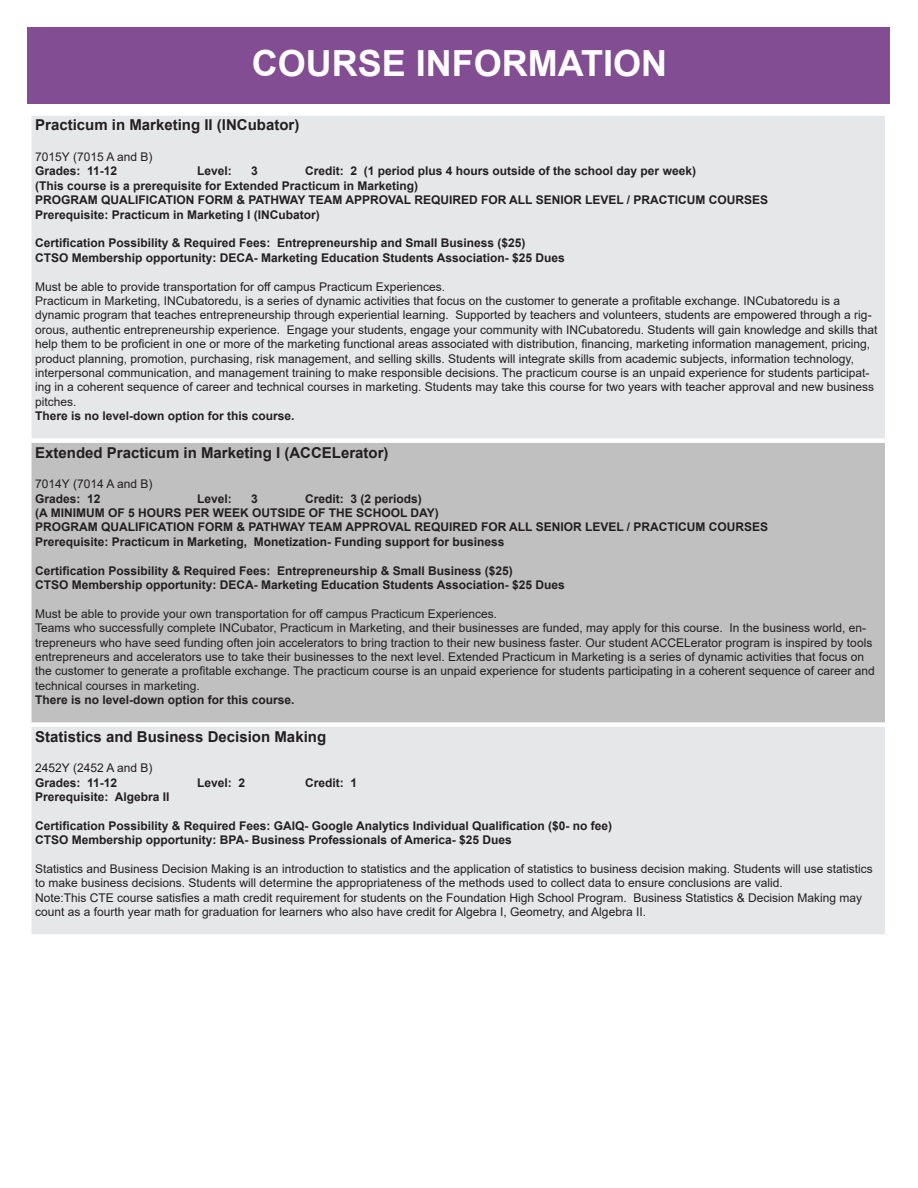
<style>
.page{position:relative;width:918px;height:1188px;background:#fff}
.page>*{position:absolute;margin:0;border:0;box-sizing:border-box;transform-origin:0 0}
.t1{font:700 36px "Arial";color:#fff}
.t2{font:700 15px "Arial";color:#231f20}
.t3{font:12px/14.4px "Arial";color:#231f20}
.t4{font:700 12px "Arial";color:#231f20}
</style>
<div class="page">
<div style="left:28px;top:28px;width:862px;height:76px;background:#824d93"></div>
<div style="left:32px;top:116px;width:853px;height:818px;background:#e6e7e9"></div>
<div style="left:29px;top:441px;width:858px;height:284px;background:#c0c0c0"></div>
<div style="left:27px;top:438px;width:863px;height:5px;background:#fff"></div>
<div style="left:27px;top:443px;width:5px;height:279px;background:#fff"></div>
<div style="left:885px;top:443px;width:5px;height:279px;background:#fff"></div>
<div style="left:27px;top:722px;width:863px;height:5px;background:#fff"></div>
<p class="t1" style="left:252px;top:38px;width:417px">COURSE INFORMATION</p>
<p class="t2" style="left:35px;top:115px;width:266px">Practicum in Marketing II (INCubator)</p>
<p class="t3" style="left:35px;top:150px;width:119px">7015Y (7015 A and B)</p>
<p class="t4" style="left:35px;top:163px;width:84px">Grades: 11-12</p>
<p class="t4" style="left:197px;top:163px;width:36px">Level:</p>
<p class="t4" style="left:251px;top:163px;width:8px">3</p>
<p class="t4" style="left:305px;top:163px;width:392px">Credit: 2 (1 period plus 4 hours outside of the school day per week)</p>
<p class="t4" style="left:35px;top:177px;width:384px">(This course is a prerequisite for Extended Practicum in Marketing)</p>
<p class="t4" style="left:35px;top:192px;width:734px">PROGRAM QUALIFICATION FORM &amp; PATHWAY TEAM APPROVAL REQUIRED FOR ALL SENIOR LEVEL / PRACTICUM COURSES</p>
<p class="t4" style="left:35px;top:206px;width:286px">Prerequisite: Practicum in Marketing I (INCubator)</p>
<p class="t4" style="left:35px;top:235px;width:492px">Certification Possibility &amp; Required Fees: Entrepreneurship and Small Business ($25)</p>
<p class="t4" style="left:35px;top:249px;width:531px">CTSO Membership opportunity: DECA- Marketing Education Students Association- $25 Dues</p>
<p class="t3" style="left:35px;top:279px;width:411px">Must be able to provide transportation for off campus Practicum Experiences.</p>
<p class="t3" style="left:35px;top:294px;width:844px">Practicum in Marketing, INCubatoredu, is a series of dynamic activities that focus on the customer to generate a profitable exchange. INCubatoredu is a dynamic program that teaches entrepreneurship through experiential learning. Supported by teachers and volunteers, students are empowered through a rig&shy;orous, authentic entrepreneurship experience. Engage your students, engage your community with INCubatoredu. Students will gain knowledge and skills that help them to be proficient in one or more of the marketing functional areas associated with distribution, financing, marketing information management, pricing, product planning, promotion, purchasing, risk management, and selling skills. Students will integrate skills from academic subjects, information technology, interpersonal communication, and management training to make responsible decisions. The practicum course is an unpaid experience for students participat&shy;ing in a coherent sequence of career and technical courses in marketing. Students may take this course for two years with teacher approval and new business pitches.</p>
<p class="t4" style="left:35px;top:408px;width:261px">There is no level-down option for this course.</p>
<p class="t2" style="left:35px;top:442px;width:355px">Extended Practicum in Marketing I (ACCELerator)</p>
<p class="t3" style="left:35px;top:477px;width:119px">7014Y (7014 A and B)</p>
<p class="t4" style="left:35px;top:490px;width:67px">Grades: 12</p>
<p class="t4" style="left:197px;top:490px;width:36px">Level:</p>
<p class="t4" style="left:251px;top:490px;width:8px">3</p>
<p class="t4" style="left:305px;top:490px;width:118px">Credit: 3 (2 periods)</p>
<p class="t4" style="left:35px;top:504px;width:405px">(A MINIMUM OF 5 HOURS PER WEEK OUTSIDE OF THE SCHOOL DAY)</p>
<p class="t4" style="left:35px;top:519px;width:734px">PROGRAM QUALIFICATION FORM &amp; PATHWAY TEAM APPROVAL REQUIRED FOR ALL SENIOR LEVEL / PRACTICUM COURSES</p>
<p class="t4" style="left:35px;top:533px;width:471px">Prerequisite: Practicum in Marketing, Monetization- Funding support for business</p>
<p class="t4" style="left:35px;top:562px;width:479px">Certification Possibility &amp; Required Fees: Entrepreneurship &amp; Small Business ($25)</p>
<p class="t4" style="left:35px;top:576px;width:531px">CTSO Membership opportunity: DECA- Marketing Education Students Association- $25 Dues</p>
<p class="t3" style="left:35px;top:606px;width:463px">Must be able to provide your own transportation for off campus Practicum Experiences.</p>
<p class="t3" style="left:35px;top:621px;width:841px">Teams who successfully complete INCubator, Practicum in Marketing, and their businesses are funded, may apply for this course. In the business world, en&shy;trepreneurs who have seed funding often join accelerators to bring traction to their new business faster. Our student ACCELerator program is inspired by tools entrepreneurs and accelerators use to take their businesses to the next level. Extended Practicum in Marketing is a series of dynamic activities that focus on the customer to generate a profitable exchange. The practicum course is an unpaid experience for students participating in a coherent sequence of career and technical courses in marketing.</p>
<p class="t4" style="left:35px;top:692px;width:261px">There is no level-down option for this course.</p>
<p class="t2" style="left:35px;top:726px;width:292px">Statistics and Business Decision Making</p>
<p class="t3" style="left:35px;top:761px;width:119px">2452Y (2452 A and B)</p>
<p class="t4" style="left:35px;top:774px;width:84px">Grades: 11-12</p>
<p class="t4" style="left:197px;top:774px;width:50px">Level: 2</p>
<p class="t4" style="left:305px;top:774px;width:54px">Credit: 1</p>
<p class="t4" style="left:35px;top:788px;width:136px">Prerequisite: Algebra II</p>
<p class="t4" style="left:35px;top:817px;width:579px">Certification Possibility &amp; Required Fees: GAIQ- Google Analytics Individual Qualification ($0- no fee)</p>
<p class="t4" style="left:35px;top:831px;width:478px">CTSO Membership opportunity: BPA- Business Professionals of America- $25 Dues</p>
<p class="t3" style="left:35px;top:861px;width:839px">Statistics and Business Decision Making is an introduction to statistics and the application of statistics to business decision making. Students will use statistics to make business decisions. Students will determine the appropriateness of the methods used to collect data to ensure conclusions are valid.</p>
<p class="t3" style="left:35px;top:890px;width:828px">Note:This CTE course satisfies a math credit requirement for students on the Foundation High School Program. Business Statistics &amp; Decision Making may count as a fourth year math for graduation for learners who also have credit for Algebra I, Geometry, and Algebra II.</p>
</div>
